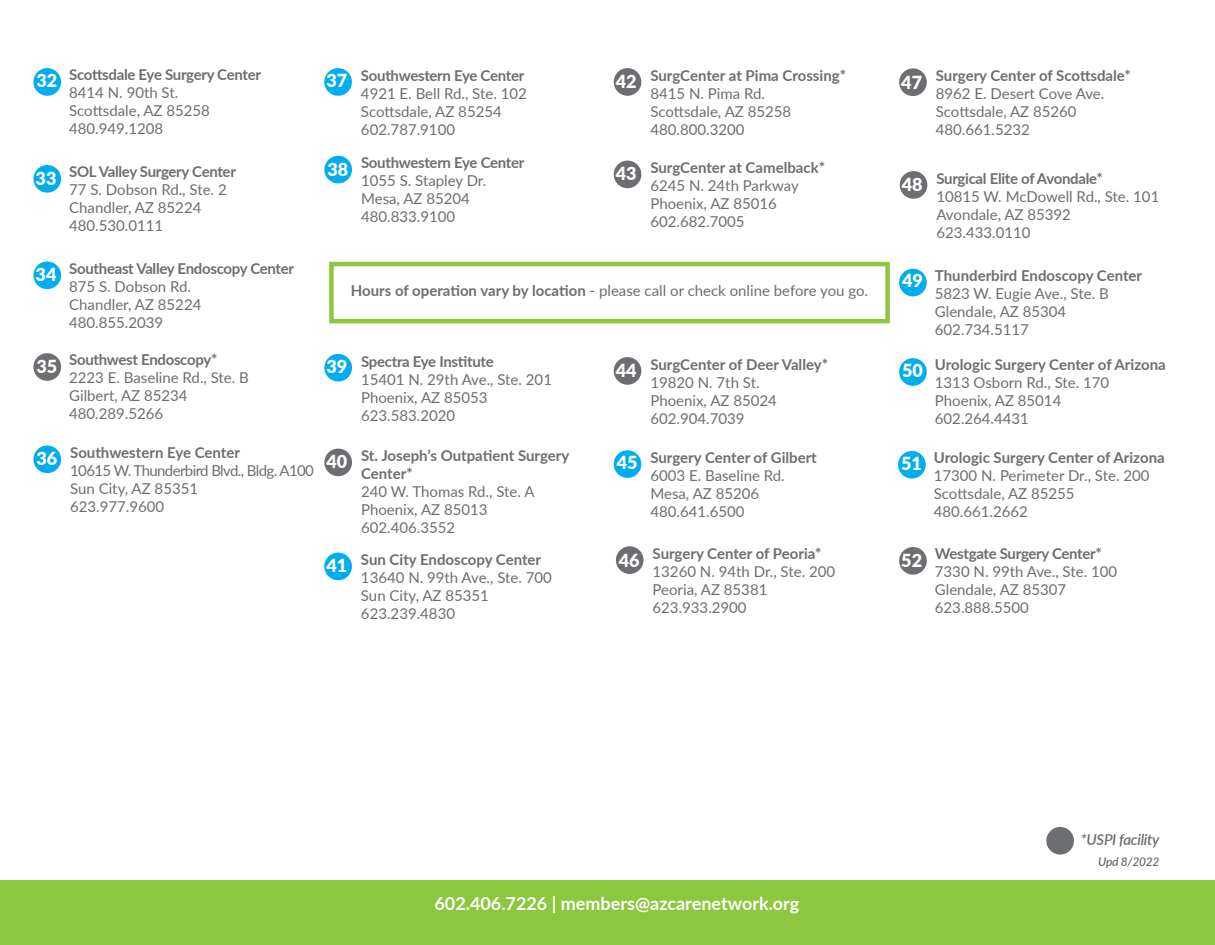
<style>
.page{position:relative;width:1215px;height:945px;background:#fff}
.page>*{position:absolute;margin:0;border:0;box-sizing:border-box;transform-origin:0 0}
.t1{font:900 18px "Lato";color:#fff}
.t2{font:700 18px "Lato";color:#fff}
.t3{font:15px "Lato";color:#6d6e71}
.t4{font:700 15px/18px "Lato";letter-spacing:-.01em;color:#6d6e71}
.t5{font:15px "Lato";letter-spacing:-.04em;color:#6d6e71}
.t6{font:italic 600 15px "Lato";letter-spacing:-.02em;color:#6d6e71}
.t7{font:italic 600 12px "Lato";letter-spacing:-.02em;color:#6d6e71}
.s1{font-weight:700}
</style>
<div class="page">
<div style="left:33px;top:446px;width:28px;height:27px;background:#00aeef;border-radius:50%"></div>
<div style="left:899px;top:269px;width:28px;height:27px;background:#00aeef;border-radius:50%"></div>
<div style="left:899px;top:547px;width:28px;height:28px;background:#6d6e71;border-radius:50%"></div>
<div style="left:614px;top:161px;width:27px;height:27px;background:#6d6e71;border-radius:50%"></div>
<div style="left:614px;top:450px;width:27px;height:28px;background:#00aeef;border-radius:50%"></div>
<div style="left:324px;top:68px;width:28px;height:28px;background:#00aeef;border-radius:50%"></div>
<div style="left:324px;top:354px;width:28px;height:28px;background:#00aeef;border-radius:50%"></div>
<div style="left:324px;top:449px;width:28px;height:27px;background:#6d6e71;border-radius:50%"></div>
<div style="left:324px;top:553px;width:28px;height:27px;background:#00aeef;border-radius:50%"></div>
<div style="left:616px;top:546px;width:28px;height:28px;background:#6d6e71;border-radius:50%"></div>
<div style="left:324px;top:156px;width:28px;height:27px;background:#00aeef;border-radius:50%"></div>
<div style="left:614px;top:68px;width:27px;height:28px;background:#6d6e71;border-radius:50%"></div>
<div style="left:614px;top:357px;width:27px;height:28px;background:#6d6e71;border-radius:50%"></div>
<div style="left:900px;top:171px;width:27px;height:28px;background:#6d6e71;border-radius:50%"></div>
<div style="left:899px;top:68px;width:28px;height:28px;background:#6d6e71;border-radius:50%"></div>
<div style="left:33px;top:261px;width:28px;height:28px;background:#00aeef;border-radius:50%"></div>
<div style="left:33px;top:353px;width:28px;height:28px;background:#6d6e71;border-radius:50%"></div>
<div style="left:33px;top:68px;width:28px;height:28px;background:#00aeef;border-radius:50%"></div>
<div style="left:33px;top:165px;width:28px;height:28px;background:#00aeef;border-radius:50%"></div>
<div style="left:329px;top:262px;width:561px;height:61px;border:4px solid #8dc63f"></div>
<div style="left:1046px;top:827px;width:28px;height:28px;background:#6d6e71;border-radius:50%"></div>
<div style="left:0;top:880px;width:1215px;height:65px;background:#8dc63f"></div>
<div style="left:899px;top:358px;width:28px;height:28px;background:#00aeef;border-radius:50%"></div>
<div style="left:898px;top:451px;width:28px;height:28px;background:#00aeef;border-radius:50%"></div>
<p class="t1" style="left:36px;top:67px;width:22px">32</p>
<p class="t1" style="left:36px;top:165px;width:22px">33</p>
<p class="t4" style="left:69px;top:65px;width:193px">Scottsdale Eye Surgery Center</p>
<p class="t3" style="left:69px;top:82px;width:111px">8414 N. 90th St.</p>
<p class="t3" style="left:69px;top:100px;width:142px">Scottsdale, AZ 85258</p>
<p class="t3" style="left:69px;top:118px;width:96px">480.949.1208</p>
<p class="t4" style="left:69px;top:162px;width:168px">SOL Valley Surgery Center</p>
<p class="t3" style="left:69px;top:179px;width:159px">77 S. Dobson Rd., Ste. 2</p>
<p class="t3" style="left:69px;top:197px;width:134px">Chandler, AZ 85224</p>
<p class="t3" style="left:69px;top:215px;width:96px">480.530.0111</p>
<p class="t1" style="left:326px;top:67px;width:22px">37</p>
<p class="t1" style="left:327px;top:156px;width:22px">38</p>
<p class="t4" style="left:361px;top:66px;width:165px">Southwestern Eye Center</p>
<p class="t3" style="left:361px;top:83px;width:167px">4921 E. Bell Rd., Ste. 102</p>
<p class="t3" style="left:361px;top:101px;width:142px">Scottsdale, AZ 85254</p>
<p class="t3" style="left:361px;top:119px;width:96px">602.787.9100</p>
<p class="t4" style="left:361px;top:153px;width:165px">Southwestern Eye Center</p>
<p class="t3" style="left:361px;top:170px;width:127px">1055 S. Stapley Dr.</p>
<p class="t3" style="left:361px;top:188px;width:110px">Mesa, AZ 85204</p>
<p class="t3" style="left:361px;top:206px;width:96px">480.833.9100</p>
<p class="t1" style="left:616px;top:68px;width:22px">42</p>
<p class="t1" style="left:616px;top:160px;width:22px">43</p>
<p class="t4" style="left:650px;top:66px;width:197px">SurgCenter at Pima Crossing*</p>
<p class="t3" style="left:650px;top:83px;width:116px">8415 N. Pima Rd.</p>
<p class="t3" style="left:650px;top:101px;width:142px">Scottsdale, AZ 85258</p>
<p class="t3" style="left:650px;top:119px;width:96px">480.800.3200</p>
<p class="t4" style="left:650px;top:158px;width:176px">SurgCenter at Camelback*</p>
<p class="t3" style="left:650px;top:175px;width:150px">6245 N. 24th Parkway</p>
<p class="t3" style="left:650px;top:193px;width:128px">Phoenix, AZ 85016</p>
<p class="t3" style="left:650px;top:211px;width:96px">602.682.7005</p>
<p class="t1" style="left:901px;top:69px;width:22px">47</p>
<p class="t4" style="left:936px;top:66px;width:197px">Surgery Center of Scottsdale*</p>
<p class="t3" style="left:936px;top:83px;width:170px">8962 E. Desert Cove Ave.</p>
<p class="t3" style="left:936px;top:101px;width:142px">Scottsdale, AZ 85260</p>
<p class="t3" style="left:936px;top:119px;width:96px">480.661.5232</p>
<p class="t1" style="left:902px;top:170px;width:22px">48</p>
<p class="t4" style="left:936px;top:169px;width:168px">Surgical Elite of Avondale*</p>
<p class="t3" style="left:936px;top:186px;width:224px">10815 W. McDowell Rd., Ste. 101</p>
<p class="t3" style="left:936px;top:204px;width:136px">Avondale, AZ 85392</p>
<p class="t3" style="left:936px;top:222px;width:96px">623.433.0110</p>
<p class="t1" style="left:36px;top:261px;width:22px">34</p>
<p class="t1" style="left:36px;top:353px;width:22px">35</p>
<p class="t1" style="left:36px;top:445px;width:22px">36</p>
<p class="t4" style="left:69px;top:258px;width:226px">Southeast Valley Endoscopy Center</p>
<p class="t3" style="left:69px;top:275px;width:123px">875 S. Dobson Rd.</p>
<p class="t3" style="left:69px;top:293px;width:134px">Chandler, AZ 85224</p>
<p class="t3" style="left:69px;top:311px;width:96px">480.855.2039</p>
<p class="t4" style="left:69px;top:350px;width:150px">Southwest Endoscopy*</p>
<p class="t3" style="left:69px;top:367px;width:181px">2223 E. Baseline Rd., Ste. B</p>
<p class="t3" style="left:69px;top:385px;width:120px">Gilbert, AZ 85234</p>
<p class="t3" style="left:69px;top:403px;width:96px">480.289.5266</p>
<p class="t4" style="left:70px;top:443px;width:171px">Southwestern Eye Center</p>
<p class="t5" style="left:70px;top:460px;width:245px">10615 W. Thunderbird Blvd., Bldg. A100</p>
<p class="t3" style="left:70px;top:478px;width:129px">Sun City, AZ 85351</p>
<p class="t3" style="left:70px;top:496px;width:96px">623.977.9600</p>
<p class="t3" style="left:351px;top:280px;width:519px"><span class="s1">Hours of operation vary by location</span> - please call or check online before you go.</p>
<p class="t4" style="left:361px;top:351px;width:134px">Spectra Eye Institute</p>
<p class="t3" style="left:361px;top:368px;width:192px">15401 N. 29th Ave., Ste. 201</p>
<p class="t3" style="left:361px;top:386px;width:128px">Phoenix, AZ 85053</p>
<p class="t3" style="left:361px;top:404px;width:96px">623.583.2020</p>
<p class="t4" style="left:361px;top:446px;width:210px">St. Joseph’s Outpatient Surgery<br>Center*</p>
<p class="t3" style="left:361px;top:481px;width:175px">240 W. Thomas Rd., Ste. A</p>
<p class="t3" style="left:361px;top:499px;width:128px">Phoenix, AZ 85013</p>
<p class="t3" style="left:361px;top:517px;width:96px">602.406.3552</p>
<p class="t4" style="left:361px;top:550px;width:182px">Sun City Endoscopy Center</p>
<p class="t3" style="left:361px;top:567px;width:192px">13640 N. 99th Ave., Ste. 700</p>
<p class="t3" style="left:361px;top:585px;width:129px">Sun City, AZ 85351</p>
<p class="t3" style="left:361px;top:603px;width:96px">623.239.4830</p>
<p class="t1" style="left:327px;top:353px;width:22px">39</p>
<p class="t1" style="left:616px;top:357px;width:22px">44</p>
<p class="t1" style="left:327px;top:448px;width:22px">40</p>
<p class="t1" style="left:617px;top:449px;width:22px">45</p>
<p class="t1" style="left:327px;top:552px;width:22px">41</p>
<p class="t1" style="left:619px;top:547px;width:22px">46</p>
<p class="t4" style="left:650px;top:355px;width:179px">SurgCenter of Deer Valley*</p>
<p class="t3" style="left:650px;top:372px;width:111px">19820 N. 7th St.</p>
<p class="t3" style="left:650px;top:390px;width:128px">Phoenix, AZ 85024</p>
<p class="t3" style="left:650px;top:408px;width:96px">602.904.7039</p>
<p class="t4" style="left:650px;top:448px;width:168px">Surgery Center of Gilbert</p>
<p class="t3" style="left:650px;top:465px;width:136px">6003 E. Baseline Rd.</p>
<p class="t3" style="left:650px;top:483px;width:110px">Mesa, AZ 85206</p>
<p class="t3" style="left:650px;top:501px;width:96px">480.641.6500</p>
<p class="t4" style="left:653px;top:544px;width:171px">Surgery Center of Peoria*</p>
<p class="t3" style="left:653px;top:561px;width:184px">13260 N. 94th Dr., Ste. 200</p>
<p class="t3" style="left:653px;top:579px;width:116px">Peoria, AZ 85381</p>
<p class="t3" style="left:653px;top:597px;width:96px">623.933.2900</p>
<p class="t1" style="left:902px;top:267px;width:22px">49</p>
<p class="t4" style="left:935px;top:266px;width:209px">Thunderbird Endoscopy Center</p>
<p class="t3" style="left:935px;top:283px;width:175px">5823 W. Eugie Ave., Ste. B</p>
<p class="t3" style="left:935px;top:301px;width:133px">Glendale, AZ 85304</p>
<p class="t3" style="left:935px;top:319px;width:96px">602.734.5117</p>
<p class="t1" style="left:902px;top:357px;width:22px">50</p>
<p class="t4" style="left:935px;top:355px;width:232px">Urologic Surgery Center of Arizona</p>
<p class="t3" style="left:935px;top:372px;width:176px">1313 Osborn Rd., Ste. 170</p>
<p class="t3" style="left:935px;top:390px;width:128px">Phoenix, AZ 85014</p>
<p class="t3" style="left:935px;top:408px;width:96px">602.264.4431</p>
<p class="t1" style="left:901px;top:450px;width:22px">51</p>
<p class="t4" style="left:934px;top:448px;width:232px">Urologic Surgery Center of Arizona</p>
<p class="t3" style="left:934px;top:465px;width:217px">17300 N. Perimeter Dr., Ste. 200</p>
<p class="t3" style="left:934px;top:483px;width:142px">Scottsdale, AZ 85255</p>
<p class="t3" style="left:934px;top:501px;width:96px">480.661.2662</p>
<p class="t1" style="left:901px;top:547px;width:22px">52</p>
<p class="t4" style="left:935px;top:544px;width:168px">Westgate Surgery Center*</p>
<p class="t3" style="left:935px;top:561px;width:184px">7330 N. 99th Ave., Ste. 100</p>
<p class="t3" style="left:935px;top:579px;width:133px">Glendale, AZ 85307</p>
<p class="t3" style="left:935px;top:597px;width:96px">623.888.5500</p>
<p class="t2" style="left:434px;top:890px;width:366px">602.406.7226 | members@azcarenetwork.org</p>
<p class="t6" style="left:1081px;top:829px;width:80px">*USPI facility</p>
<p class="t7" style="left:1098px;top:853px;width:63px">Upd 8/2022</p>
</div>
